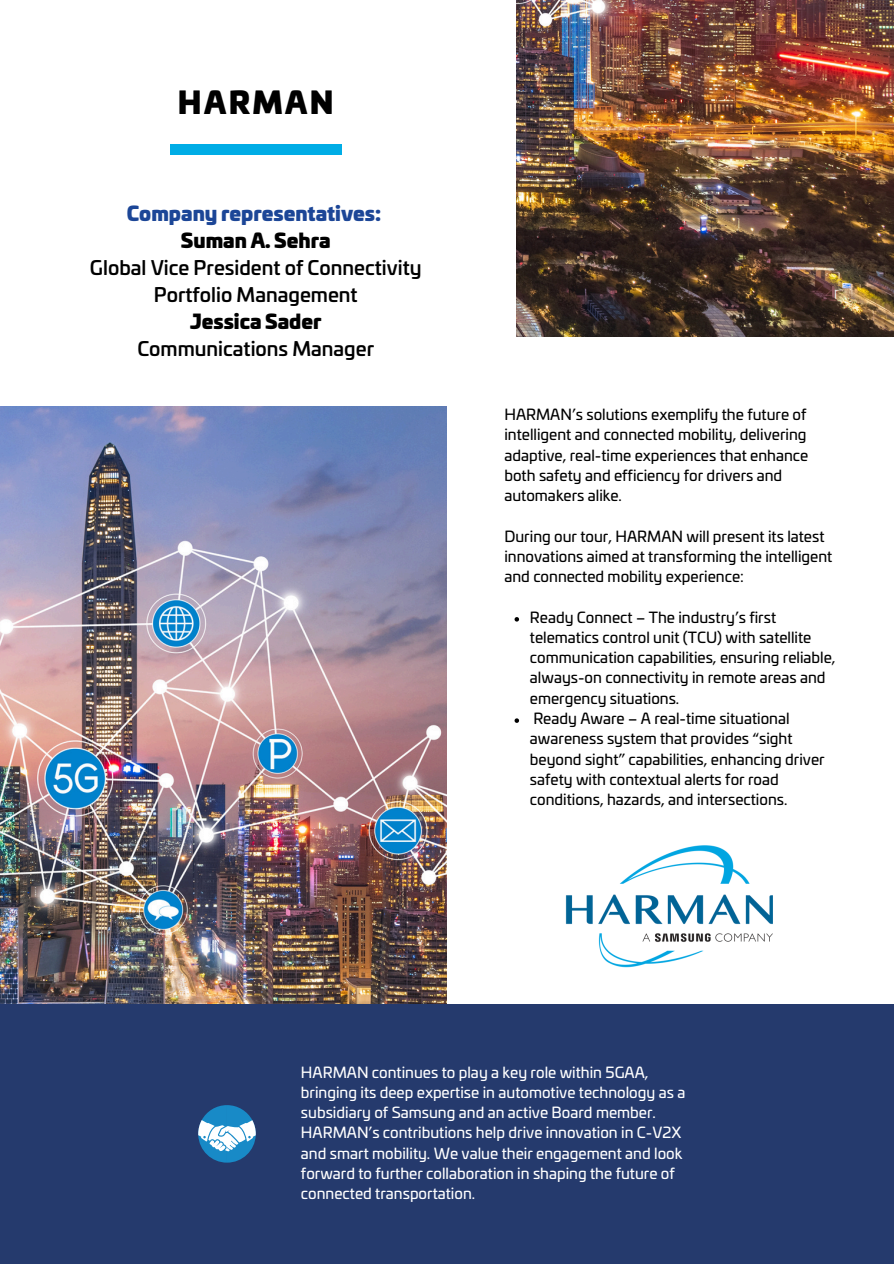
<style>
.page{position:relative;width:894px;height:1264px;background:#fff}
.page>*{position:absolute;margin:0;border:0;box-sizing:border-box;transform-origin:0 0}
.t1{font:900 29.85px "Univia Pro";letter-spacing:.08em;color:#000}
.t2{font:500 19.5px/27px "Univia Pro";color:#000;text-align:center}
.t3{font:15px/20.2px "Univia Pro";color:#000}
.t4{font:15px/20.2px "Univia Pro";color:#fff}
.s1{font-weight:900;color:#1c4697}
.s2{font-weight:900}
</style>
<div class="page">
<div style="left:170px;top:144px;width:171px;height:10px;background:#00ade6"></div>
<img style="left:0;top:407px;width:447px;height:597px">
<div style="left:0;top:1004px;width:893px;height:259px;background:#253a6d"></div>
<img style="left:516px;top:0;width:376px;height:336px">
<svg style="left:198px;top:1105px;width:57px;height:57px"></svg>
<img style="left:565px;top:845px;width:208px;height:123px">
<svg style="left:514px;top:617px;width:5px;height:4px"></svg>
<svg style="left:514px;top:718px;width:5px;height:5px"></svg>
<h1 class="t1" style="left:178px;top:91px;width:157px">HARMAN</h1>
<p class="t2" style="left:90px;top:202px;width:333px"><span class="s1">Company representatives:<br></span><span class="s2">Suman A. Sehra<br></span>Global Vice President of Connectivity<br>Portfolio Management<br><span class="s2">Jessica Sader<br></span>Communications Manager</p>
<p class="t3" style="left:504px;top:405px;width:305px">HARMAN’s solutions exemplify the future of intelligent and connected mobility, delivering adaptive, real-time experiences that enhance both safety and efficiency for drivers and automakers alike.</p>
<h2 class="t3" style="left:504px;top:527px;width:329px">During our tour, HARMAN will present its latest innovations aimed at transforming the intelligent and connected mobility experience:</h2>
<p class="t3" style="left:529px;top:608px;width:307px">Ready Connect – The industry’s first telematics control unit (TCU) with satellite communication capabilities, ensuring reliable, always-on connectivity in remote areas and emergency situations.</p>
<p class="t3" style="left:529px;top:709px;width:296px">Ready Aware – A real-time situational awareness system that provides “sight beyond sight” capabilities, enhancing driver safety with contextual alerts for road conditions, hazards, and intersections.</p>
<p class="t4" style="left:301px;top:1062px;width:386px">HARMAN continues to play a key role within 5GAA, bringing its deep expertise in automotive technology as a subsidiary of Samsung and an active Board member.<br>HARMAN’s contributions help drive innovation in C-V2X and smart mobility. We value their engagement and look forward to further collaboration in shaping the future of connected transportation.</p>
</div>
